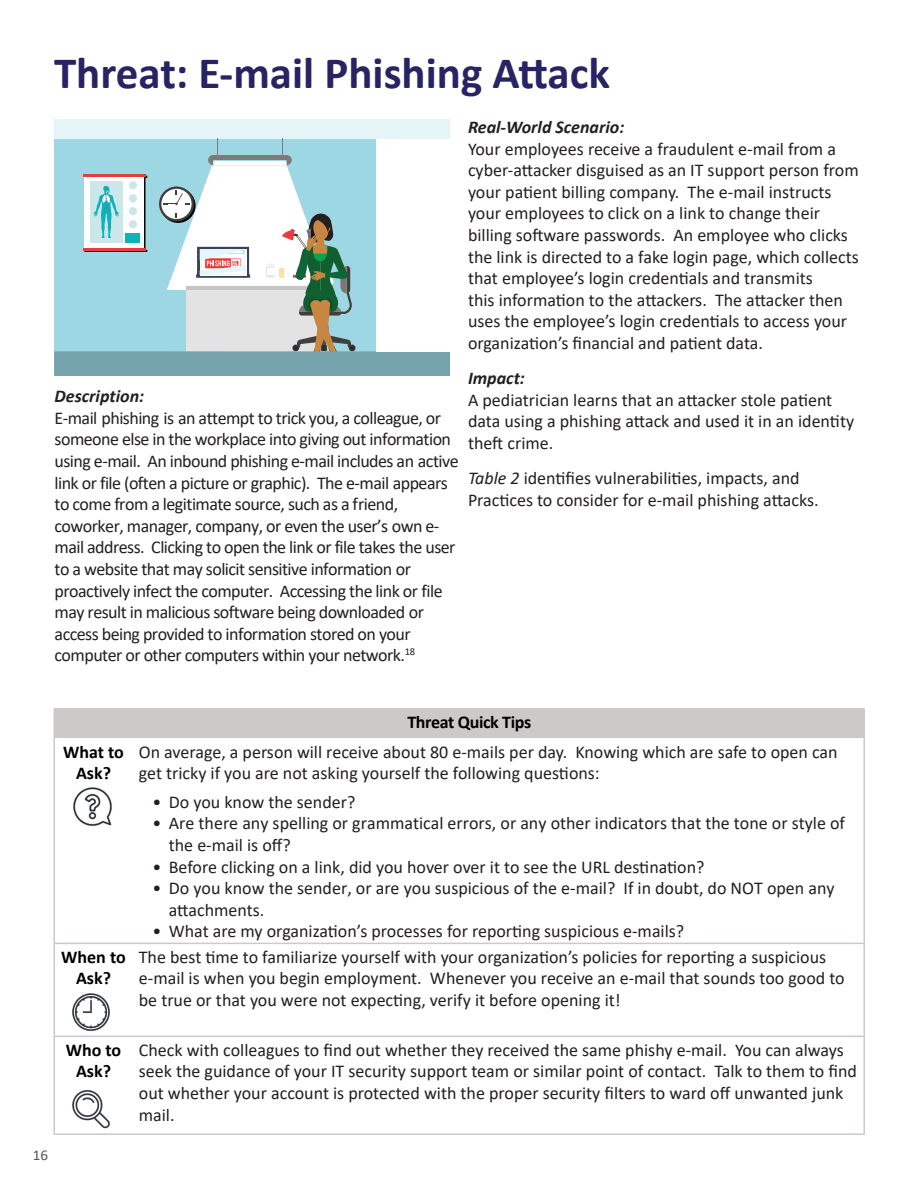
<style>
.page{position:relative;width:918px;height:1188px;background:#fff}
.page>*{position:absolute;margin:0;border:0;box-sizing:border-box;transform-origin:0 0}
.t1{font:700 45px "Calibri";color:#272464}
.t2{font:18px/21.6px "Calibri";color:#231f20}
.t3{font:18px/21.6px "Calibri";letter-spacing:-.03em;color:#231f20}
.t4{font:700 18px/21.6px "Calibri";letter-spacing:-.01em;color:#000;text-align:center}
.t5{font:italic 700 18px "Calibri";color:#231f20}
.t6{font:15px "Calibri";color:#57585a}
.s1{font-style:italic}
</style>
<div class="page">
<img style="left:66px;top:993px;width:50px;height:43px">
<div style="left:54px;top:708px;width:810px;height:30px;background:#cdc9c8"></div>
<hr style="left:863px;top:708px;width:2px;height:30px;background:#cdc9c8">
<hr style="left:53px;top:738px;width:2px;height:205px;background:#cdc9c8">
<hr style="left:863px;top:738px;width:2px;height:205px;background:#cdc9c8">
<hr style="left:53px;top:943px;width:80px;height:1px;background:#cdc9c8">
<hr style="left:53px;top:944px;width:2px;height:92px;background:#cdc9c8">
<hr style="left:133px;top:943px;width:732px;height:1px;background:#cdc9c8">
<hr style="left:863px;top:944px;width:2px;height:92px;background:#cdc9c8">
<hr style="left:53px;top:1036px;width:80px;height:1px;background:#cdc9c8">
<hr style="left:53px;top:1037px;width:2px;height:96px;background:#cdc9c8">
<hr style="left:133px;top:1036px;width:732px;height:1px;background:#cdc9c8">
<hr style="left:863px;top:1037px;width:2px;height:96px;background:#cdc9c8">
<hr style="left:53px;top:1133px;width:80px;height:2px;background:#cdc9c8">
<hr style="left:133px;top:1133px;width:732px;height:2px;background:#cdc9c8">
<hr style="left:53px;top:708px;width:2px;height:30px;background:#cdc9c8">
<div style="left:54px;top:119px;width:396px;height:256px;background:#9ed7e4"></div>
<div style="left:54px;top:119px;width:396px;height:20px;background:#e5f4f7"></div>
<hr style="left:83px;top:174px;width:63px;height:2px;background:#e83c3f">
<hr style="left:83px;top:248px;width:63px;height:2px;background:#e83c3f">
<svg style="left:84px;top:176px;width:63px;height:76px;background:#c7d9db"></svg>
<div style="left:126px;top:233px;width:14px;height:10px;background:#0db3b8"></div>
<svg style="left:159px;top:139px;width:196px;height:212px"></svg>
<div style="left:54px;top:351px;width:396px;height:25px;background:#75a3ac"></div>
<div style="left:377px;top:139px;width:73px;height:212px;background:#fff"></div>
<img style="left:66px;top:1090px;width:49px;height:44px">
<img style="left:73px;top:787px;width:39px;height:39px">
<h2 class="t1" style="left:54px;top:41px;width:558px">Threat: E-mail Phishing Attack</h2>
<h3 class="t5" style="left:55px;top:383px;width:91px">Description:</h3>
<p class="t3" style="left:55px;top:407px;width:406px">E-mail phishing is an attempt to trick you, a colleague, or someone else in the workplace into giving out information using e-mail. An inbound phishing e-mail includes an active link or file (often a picture or graphic). The e-mail appears to come from a legitimate source, such as a friend, coworker, manager, company, or even the user’s own e&shy;mail address. Clicking to open the link or file takes the user to a website that may solicit sensitive information or proactively infect the computer. Accessing the link or file may result in malicious software being downloaded or access being provided to information stored on your computer or other computers within your network.<sup>18</sup></p>
<h3 class="t5" style="left:468px;top:114px;width:158px">Real-World Scenario:</h3>
<p class="t2" style="left:468px;top:137px;width:392px">Your employees receive a fraudulent e-mail from a cyber-attacker disguised as an IT support person from your patient billing company. The e-mail instructs your employees to click on a link to change their billing software passwords. An employee who clicks the link is directed to a fake login page, which collects that employee’s login credentials and transmits<br>this information to the attackers. The attacker then uses the employee’s login credentials to access your organization’s financial and patient data.</p>
<h3 class="t5" style="left:468px;top:365px;width:58px">Impact:</h3>
<p class="t2" style="left:468px;top:388px;width:388px">A pediatrician learns that an attacker stole patient data using a phishing attack and used it in an identity theft crime.</p>
<p class="t2" style="left:468px;top:467px;width:352px"><span class="s1">Table 2</span> identifies vulnerabilities, impacts, and<br>Practices to consider for e-mail phishing attacks.</p>
<p class="t4" style="left:407px;top:711px;width:125px">Threat Quick Tips</p>
<p class="t6" style="left:33px;top:1145px;width:17px">16</p>
<p class="t4" style="left:63px;top:741px;width:62px">What to<br>Ask?</p>
<p class="t2" style="left:139px;top:740px;width:700px">On average, a person will receive about 80 e-mails per day. Knowing which are safe to open can get tricky if you are not asking yourself the following questions:</p>
<p class="t2" style="left:152px;top:791px;width:205px">• Do you know the sender?</p>
<p class="t2" style="left:169px;top:812px;width:678px;text-indent:-17px">• Are there any spelling or grammatical errors, or any other indicators that the tone or style of the e-mail is off?</p>
<p class="t2" style="left:152px;top:855px;width:554px">• Before clicking on a link, did you hover over it to see the URL destination?</p>
<p class="t2" style="left:169px;top:877px;width:667px;text-indent:-17px">• Do you know the sender, or are you suspicious of the e-mail? If in doubt, do NOT open any attachments.</p>
<p class="t2" style="left:152px;top:920px;width:533px">• What are my organization’s processes for reporting suspicious e-mails?</p>
<p class="t4" style="left:61px;top:946px;width:66px">When to<br>Ask?</p>
<p class="t2" style="left:139px;top:946px;width:707px">The best time to familiarize yourself with your organization’s policies for reporting a suspicious e-mail is when you begin employment. Whenever you receive an e-mail that sounds too good to be true or that you were not expecting, verify it before opening it!</p>
<p class="t4" style="left:66px;top:1039px;width:57px">Who to<br>Ask?</p>
<p class="t2" style="left:139px;top:1039px;width:720px">Check with colleagues to find out whether they received the same phishy e-mail. You can always seek the guidance of your IT security support team or similar point of contact. Talk to them to find out whether your account is protected with the proper security filters to ward off unwanted junk mail.</p>
</div>
